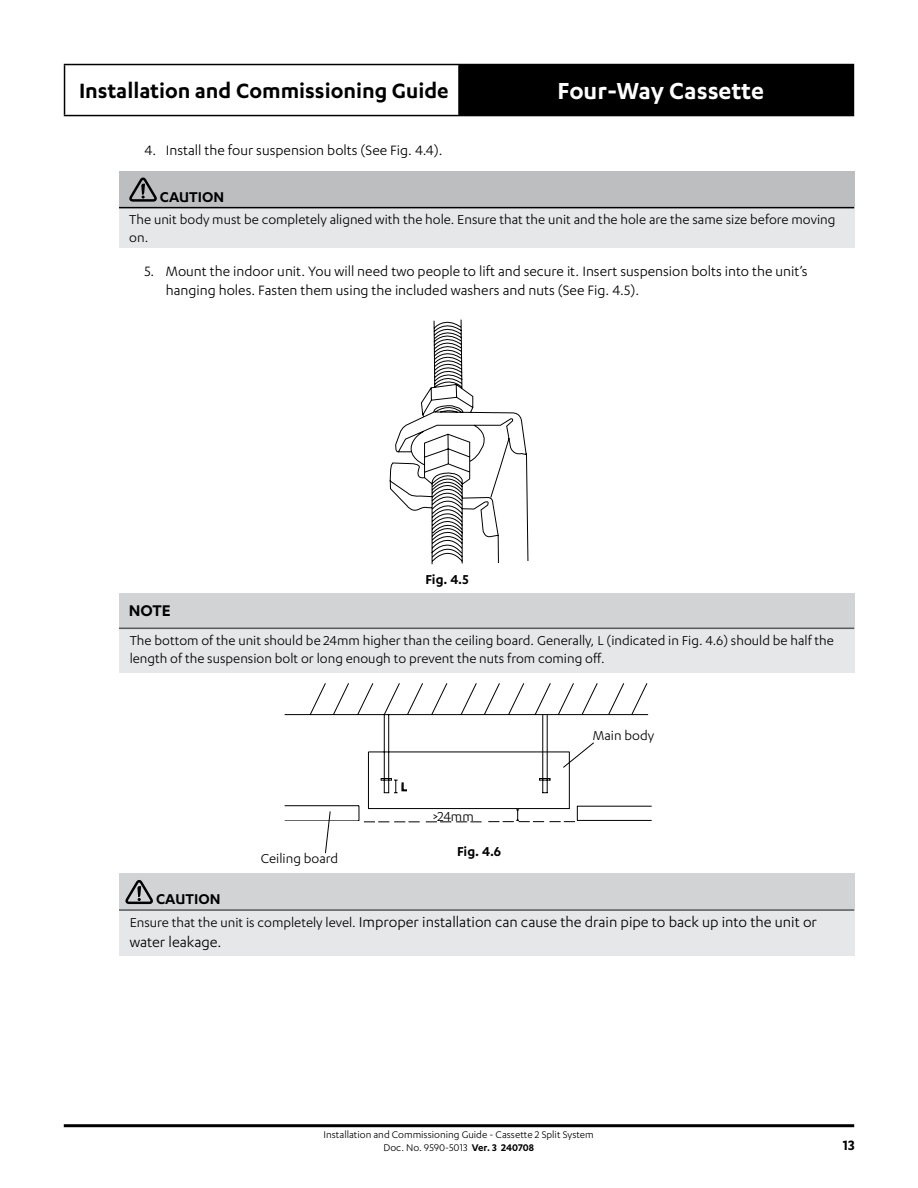
<style>
.page{position:relative;width:918px;height:1188px;background:#fff}
.page>*{position:absolute;margin:0;border:0;box-sizing:border-box;transform-origin:0 0}
.t1{font:600 27px "Karbon";color:#fff}
.t2{font:600 24px "Karbon";color:#000}
.t3{font:600 18px "Karbon";color:#000}
.t4{font:16.5px/23.2px "Karbon";color:#000}
.t5{font:600 16.5px "Karbon";color:#000}
.t6{font:15.75px/18.9px "Karbon";color:#000}
.t7{font:600 15.75px "Karbon";color:#000}
.t8{font:15px/18px "Karbon";color:#000}
.t9{font:600 15px "Karbon";letter-spacing:-.005em;color:#000}
.t10{font:11.4px "Karbon";color:#000}
.t11{font:11.25px/13.5px "Karbon";color:#000;text-align:center}
.s1{font-weight:600}
.s2{font-size:15px}
</style>
<div class="page">
<hr style="left:64px;top:1124px;width:790px;height:3px;background:#000">
<div style="left:459px;top:65px;width:394px;height:51px;background:#000"></div>
<hr style="left:64px;top:64px;width:395px;height:1px;background:#000">
<hr style="left:64px;top:65px;width:1px;height:50px;background:#000">
<hr style="left:459px;top:64px;width:395px;height:1px;background:#000">
<hr style="left:458px;top:65px;width:2px;height:50px;background:#000">
<hr style="left:853px;top:65px;width:1px;height:50px;background:#000">
<hr style="left:64px;top:115px;width:395px;height:1px;background:#000">
<hr style="left:459px;top:115px;width:395px;height:1px;background:#000">
<div style="left:119px;top:172px;width:735px;height:36px;background:#bcbec0"></div>
<div style="left:119px;top:208px;width:735px;height:40px;background:#e6e7e8"></div>
<hr style="left:119px;top:207px;width:735px;height:1px;background:#000">
<svg style="left:129px;top:177px;width:28px;height:25px"></svg>
<svg style="left:390px;top:320px;width:138px;height:244px"></svg>
<div style="left:119px;top:593px;width:735px;height:35px;background:#d1d3d4"></div>
<div style="left:119px;top:628px;width:735px;height:45px;background:#e6e7e8"></div>
<hr style="left:119px;top:628px;width:735px;height:1px;background:#58595b">
<svg style="left:285px;top:683px;width:203px;height:138px"></svg>
<svg style="left:324px;top:810px;width:7px;height:44px"></svg>
<svg style="left:426px;top:822px;width:56px;height:1px"></svg>
<svg style="left:364px;top:822px;width:56px;height:1px"></svg>
<svg style="left:391px;top:779px;width:16px;height:14px"></svg>
<svg style="left:488px;top:683px;width:164px;height:139px"></svg>
<div style="left:418px;top:810px;width:95px;height:10px;background:#fff"></div>
<div style="left:119px;top:874px;width:735px;height:36px;background:#d1d3d4"></div>
<div style="left:119px;top:910px;width:735px;height:45px;background:#e6e7e8"></div>
<hr style="left:119px;top:909px;width:735px;height:2px;background:#58595b">
<svg style="left:125px;top:880px;width:28px;height:25px"></svg>
<h2 class="t2" style="left:79px;top:77px;width:371px">Installation and Commissioning Guide</h2>
<h1 class="t1" style="left:558px;top:76px;width:208px">Four-Way Cassette</h1>
<p class="t6" style="left:145px;top:140px;width:300px">4. Install the four suspension bolts (See Fig. 4.4).</p>
<p class="t5" style="left:160px;top:187px;width:66px">CAUTION</p>
<p class="t8" style="left:129px;top:210px;width:708px">The unit body must be completely aligned with the hole. Ensure that the unit and the hole are the same size before moving on.</p>
<p class="t6" style="left:166px;top:262px;width:643px;text-indent:-21px">5. Mount the indoor unit. You will need two people to lift and secure it. Insert suspension bolts into the unit’s hanging holes. Fasten them using the included washers and nuts (See Fig. 4.5).</p>
<p class="t9" style="left:425px;top:571px;width:45px">Fig. 4.5</p>
<p class="t3" style="left:129px;top:600px;width:44px">NOTE</p>
<p class="t8" style="left:130px;top:631px;width:706px">The bottom of the unit should be 24mm higher than the ceiling board. Generally, L (indicated in Fig. 4.6) should be half the length of the suspension bolt or long enough to prevent the nuts from coming off.</p>
<p class="t8" style="left:261px;top:849px;width:79px">Ceiling board</p>
<p class="t10" style="left:401px;top:781px;width:6px">L</p>
<p class="t8" style="left:433px;top:807px;width:42px">&gt;24mm</p>
<p class="t10" style="left:451px;top:810px;width:46px">10 - 18mm</p>
<p class="t9" style="left:457px;top:843px;width:45px">Fig. 4.6</p>
<p class="t8" style="left:593px;top:726px;width:63px">Main body</p>
<p class="t4" style="left:130px;top:887px;width:689px;text-indent:26px"><span class="s1">CAUTION<br></span><span class="s2">Ensure that the unit is completely level.</span> Improper installation can cause the drain pipe to back up into the unit or</p>
<p class="t4" style="left:130px;top:930px;width:93px">water leakage.</p>
<p class="t11" style="left:324px;top:1127px;width:272px">Installation and Commissioning Guide - Cassette 2 Split System<br>Doc. No. 9590-5013 <span class="s1">Ver. 3 240708</span></p>
<p class="t7" style="left:843px;top:1137px;width:13px">13</p>
</div>
